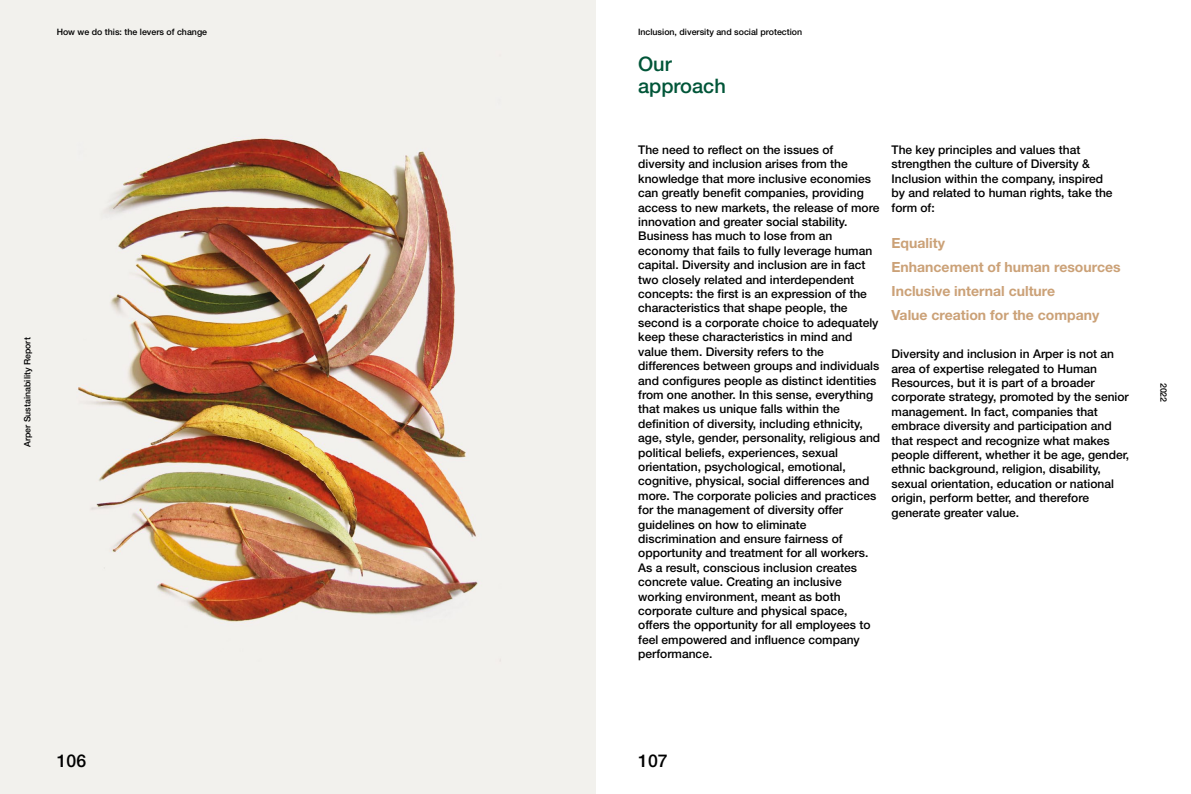
<style>
.page{position:relative;width:1191px;height:794px;background:#fff}
.page>*{position:absolute;margin:0;border:0;box-sizing:border-box;transform-origin:0 0}
.t1{font:500 20px/22px "Helvetica Neue LT Std";color:#005538}
.t2{font:500 17.6px "Helvetica Neue LT Std";color:#000}
.t3{font:700 14px/24px "Helvetica Neue LT Std";color:#cba177}
.t4{font:500 12px/14.4px "Helvetica Neue LT Std";color:#000}
.t5{font:500 8.8px "Helvetica Neue LT Std";color:#000}
</style>
<div class="page">
<img style="left:0;top:0;width:595px;height:794px">
<p class="t5" style="left:22px;top:447px;width:111px;rotate:-90deg">Arper Sustainability Report</p>
<p class="t5" style="left:57px;top:26px;width:152px">How we do this: the levers of change</p>
<p class="t5" style="left:638px;top:26px;width:166px">Inclusion, diversity and social protection</p>
<h1 class="t1" style="left:638px;top:53px;width:89px">Our approach</h1>
<p class="t4" style="left:638px;top:142px;width:243px">The need to reflect on the issues of diversity and inclusion arises from the knowledge that more inclusive economies can greatly benefit companies, providing access to new markets, the release of more innovation and greater social stability.<br>Business has much to lose from an economy that fails to fully leverage human capital. Diversity and inclusion are in fact two closely related and interdependent concepts: the first is an expression of the characteristics that shape people, the second is a corporate choice to adequately keep these characteristics in mind and value them. Diversity refers to the differences between groups and individuals and configures people as distinct identities from one another. In this sense, everything that makes us unique falls within the definition of diversity, including ethnicity, age, style, gender, personality, religious and political beliefs, experiences, sexual orientation, psychological, emotional, cognitive, physical, social differences and more. The corporate policies and practices for the management of diversity offer guidelines on how to eliminate discrimination and ensure fairness of opportunity and treatment for all workers.<br>As a result, conscious inclusion creates concrete value. Creating an inclusive working environment, meant as both corporate culture and physical space, offers the opportunity for all employees to feel empowered and influence company performance.</p>
<p class="t4" style="left:891px;top:142px;width:222px">The key principles and values that strengthen the culture of Diversity &amp;<br>Inclusion within the company, inspired by and related to human rights, take the form of:</p>
<p class="t3" style="left:891px;top:230px;width:230px">Equality<br>Enhancement of human resources<br>Inclusive internal culture<br>Value creation for the company</p>
<p class="t4" style="left:891px;top:346px;width:239px">Diversity and inclusion in Arper is not an area of expertise relegated to Human Resources, but it is part of a broader corporate strategy, promoted by the senior management. In fact, companies that embrace diversity and participation and that respect and recognize what makes people different, whether it be age, gender, ethnic background, religion, disability, sexual orientation, education or national origin, perform better, and therefore generate greater value.</p>
<p class="t5" style="left:1169px;top:383px;width:21px;rotate:90deg">2022</p>
<h2 class="t2" style="left:57px;top:750px;width:31px">106</h2>
<h2 class="t2" style="left:638px;top:750px;width:31px">107</h2>
</div>
